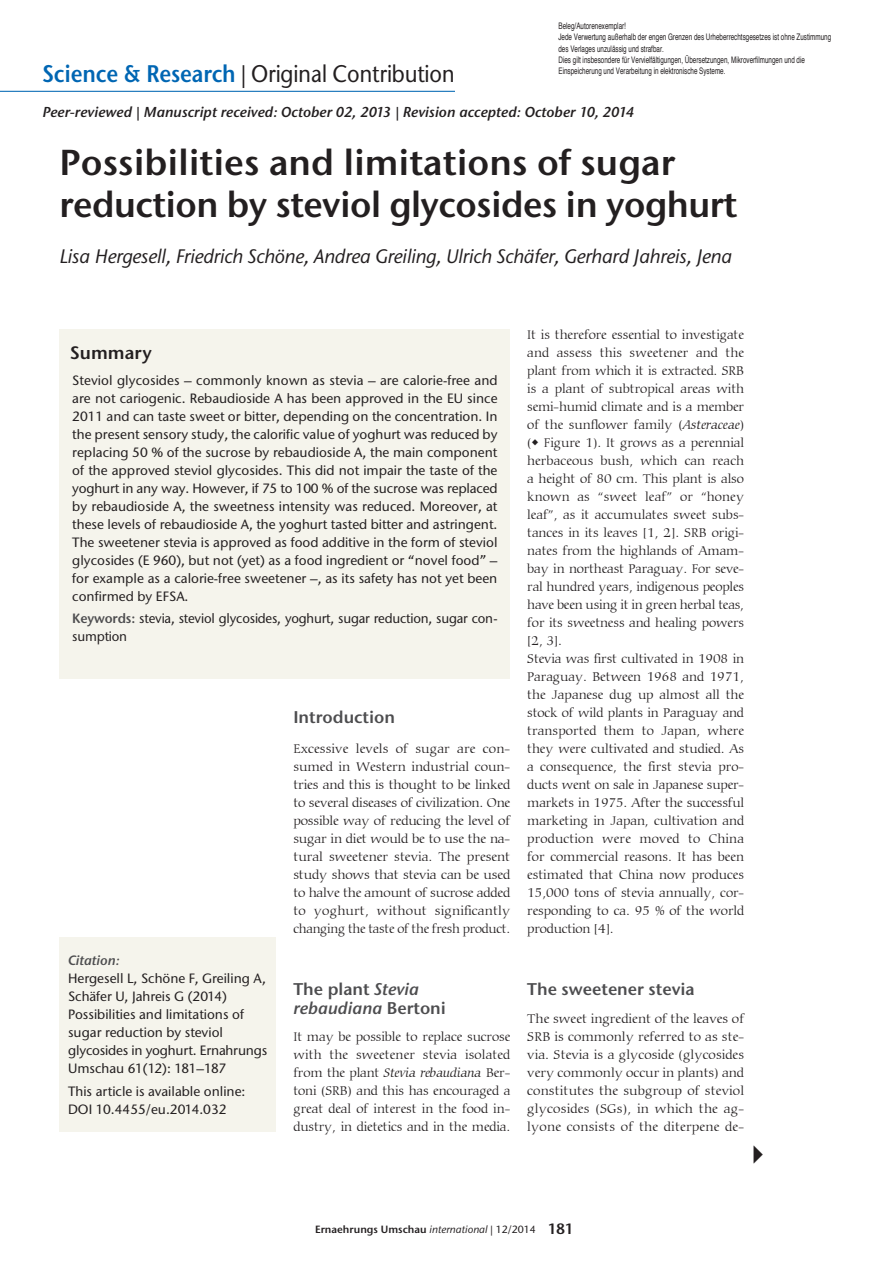
<style>
.page{position:relative;width:893px;height:1263px;background:#fff}
.page>*{position:absolute;margin:0;border:0;box-sizing:border-box;transform-origin:0 0}
.t1{font:600 36px/42px "Stone Sans ITC Pro";letter-spacing:-.015em;color:#231f20}
.t2{font:500 24px "Stone Sans ITC Std";letter-spacing:-.01em;color:#231f20;scale:.9 1}
.t3{font:italic 500 19.5px "Stone Sans ITC Std";letter-spacing:-.015em;color:#231f20}
.t4{font:600 18px "Stone Sans ITC Pro";color:#231f20}
.t5{font:italic 600 16.95px/19.5px "Stone Sans ITC Pro";color:#4d4d4f}
.t6{font:600 16.95px "Stone Sans ITC Pro";color:#4d4d4f}
.t7{font:italic 600 14.4px "Stone Sans ITC Pro";color:#231f20}
.t8{font:300 13.5px/18px "Carmina BT";letter-spacing:-.005em;color:#231f20;text-align:justify}
.t9{font:500 13.5px/18px "Stone Sans ITC Std";color:#231f20}
.t10{font:300 13.5px/18px "Carmina BT";letter-spacing:-.005em;color:#231f20;text-align:justify;scale:.96 1}
.t11{font:italic 600 13.5px "Stone Sans ITC Pro";color:#4d4d4f}
.t12{font:600 10.5px "Stone Sans ITC Pro";color:#231f20}
.t13{font:9px/11.4px "Helvetica";color:#231f20;scale:.7 1}
.s1{font-family:"Stone Sans ITC Pro";font-weight:600;color:#0066b3}
.s2{font-family:"Stone Sans ITC Pro";font-weight:600;color:#4d4d4f}
.s3{font-style:normal}
.s4{font-style:italic}
.s5{font-family:"Stone Sans ITC Std";font-weight:500;font-style:italic}
.s6{font-family:"Stone Sans ITC Std";font-weight:500}
.s7{font-size:15px}
</style>
<div class="page">
<div style="left:60px;top:329px;width:450px;height:349px;background:#f5f4ec"></div>
<div style="left:60px;top:937px;width:216px;height:195px;background:#f5f4ec"></div>
<hr style="left:0;top:91px;width:455px;height:1px;background:#0066b3">
<h2 class="t2" style="left:43px;top:59px;width:460px"><span class="s1">Science &amp; Research</span> | Original Contribution</h2>
<p class="t13" style="left:558px;top:20px;width:391px">Beleg/Autorenexemplar!<br>Jede Verwertung außerhalb der engen Grenzen des Urheberrechtsgesetzes ist ohne Zustimmung des Verlages unzulässig und strafbar.<br>Dies gilt insbesondere für Vervielfältigungen, Übersetzungen, Mikroverfilmungen und die Einspeicherung und Verarbeitung in elektronische Systeme.</p>
<p class="t7" style="left:43px;top:103px;width:593px">Peer-reviewed | Manuscript received: October 02, 2013 | Revision accepted: October 10, 2014</p>
<h1 class="t1" style="left:60px;top:142px;width:679px">Possibilities and limitations of sugar reduction by steviol glycosides in yoghurt</h1>
<h3 class="t3" style="left:60px;top:244px;width:674px">Lisa Hergesell, Friedrich Schöne, Andrea Greiling, Ulrich Schäfer, Gerhard Jahreis, Jena</h3>
<h3 class="t4" style="left:70px;top:341px;width:83px">Summary</h3>
<p class="t9" style="left:72px;top:371px;width:427px;text-align:justify">Steviol glycosides – commonly known as stevia – are calorie-free and are not cariogenic. Rebaudioside A has been approved in the EU since 2011 and can taste sweet or bitter, depending on the concentration. In the present sensory study, the calorific value of yoghurt was reduced by replacing 50 % of the sucrose by rebaudioside A, the main component of the approved steviol glycosides. This did not impair the taste of the yoghurt in any way. However, if 75 to 100 % of the sucrose was replaced by rebaudioside A, the sweetness intensity was reduced. Moreover, at these levels of rebaudioside A, the yoghurt tasted bitter and astringent.<br>The sweetener stevia is approved as food additive in the form of steviol glycosides (E 960), but not (yet) as a food ingredient or “novel food” – for example as a calorie-free sweetener –, as its safety has not yet been confirmed by EFSA.</p>
<p class="t9" style="left:72px;top:610px;width:427px"><span class="s2">Keywords:</span> stevia, steviol glycosides, yoghurt, sugar reduction, sugar con&shy;sumption</p>
<p class="t11" style="left:68px;top:952px;width:53px">Citation:</p>
<p class="t9" style="left:68px;top:969px;width:201px">Hergesell L, Schöne F, Greiling A,<br>Schäfer U, Jahreis G (2014)<br>Possibilities and limitations of sugar reduction by steviol glycosides in yoghurt. Ernahrungs<br>Umschau 61(12): 181–187</p>
<p class="t9" style="left:68px;top:1082px;width:179px">This article is available online:<br>DOI 10.4455/eu.2014.032</p>
<p class="t6" style="left:293px;top:706px;width:103px">Introduction</p>
<p class="t10" style="left:293px;top:740px;width:227px">Excessive levels of sugar are con&shy;sumed in Western industrial coun&shy;tries and this is thought to be linked to several diseases of civilization. One possible way of reducing the level of sugar in diet would be to use the na&shy;tural sweetener stevia. The present study shows that stevia can be used to halve the amount of sucrose added to yoghurt, without significantly changing the taste of the fresh product.</p>
<p class="t5" style="left:293px;top:979px;width:154px"><span class="s3">The plant</span> Stevia rebaudiana <span class="s3">Bertoni</span></p>
<p class="t8" style="left:293px;top:1028px;width:218px">It may be possible to replace sucrose with the sweetener stevia isolated from the plant <span class="s4">Stevia rebaudiana</span> Ber&shy;toni (SRB) and this has encouraged a great deal of interest in the food in&shy;dustry, in dietetics and in the media.</p>
<p class="t8" style="left:527px;top:326px;width:218px;text-align:left">It is therefore essential to investigate and assess this sweetener and the plant from which it is extracted. SRB is a plant of subtropical areas with semi-humid climate and is a member of the sunflower family (<span class="s4">Asteraceae</span>) (• Figure 1). It grows as a perennial herbaceous bush, which can reach a height of 80 cm. This plant is also known as “sweet leaf” or “honey leaf”, as it accumulates sweet subs&shy;tances in its leaves [1, 2]. SRB origi&shy;nates from the highlands of Amam&shy;bay in northeast Paraguay. For seve&shy;ral hundred years, indigenous peoples have been using it in green herbal teas, for its sweetness and healing powers [2, 3].<br>Stevia was first cultivated in 1908 in Paraguay. Between 1968 and 1971, the Japanese dug up almost all the stock of wild plants in Paraguay and transported them to Japan, where they were cultivated and studied. As a consequence, the first stevia pro&shy;ducts went on sale in Japanese super&shy;markets in 1975. After the successful marketing in Japan, cultivation and production were moved to China for commercial reasons. It has been estimated that China now produces 15,000 tons of stevia annually, cor&shy;responding to ca. 95 % of the world production [4].</p>
<p class="t6" style="left:527px;top:978px;width:169px">The sweetener stevia</p>
<p class="t8" style="left:527px;top:1010px;width:218px">The sweet ingredient of the leaves of SRB is commonly referred to as ste&shy;via. Stevia is a glycoside (glycosides very commonly occur in plants) and constitutes the subgroup of steviol glycosides (SGs), in which the ag&shy;lyone consists of the diterpene de-</p>
<p class="t12" style="left:315px;top:1222px;width:260px">Ernaehrungs Umschau <span class="s5">international</span> <span class="s6">| 12/2014</span> <span class="s7">181</span></p>
</div>
